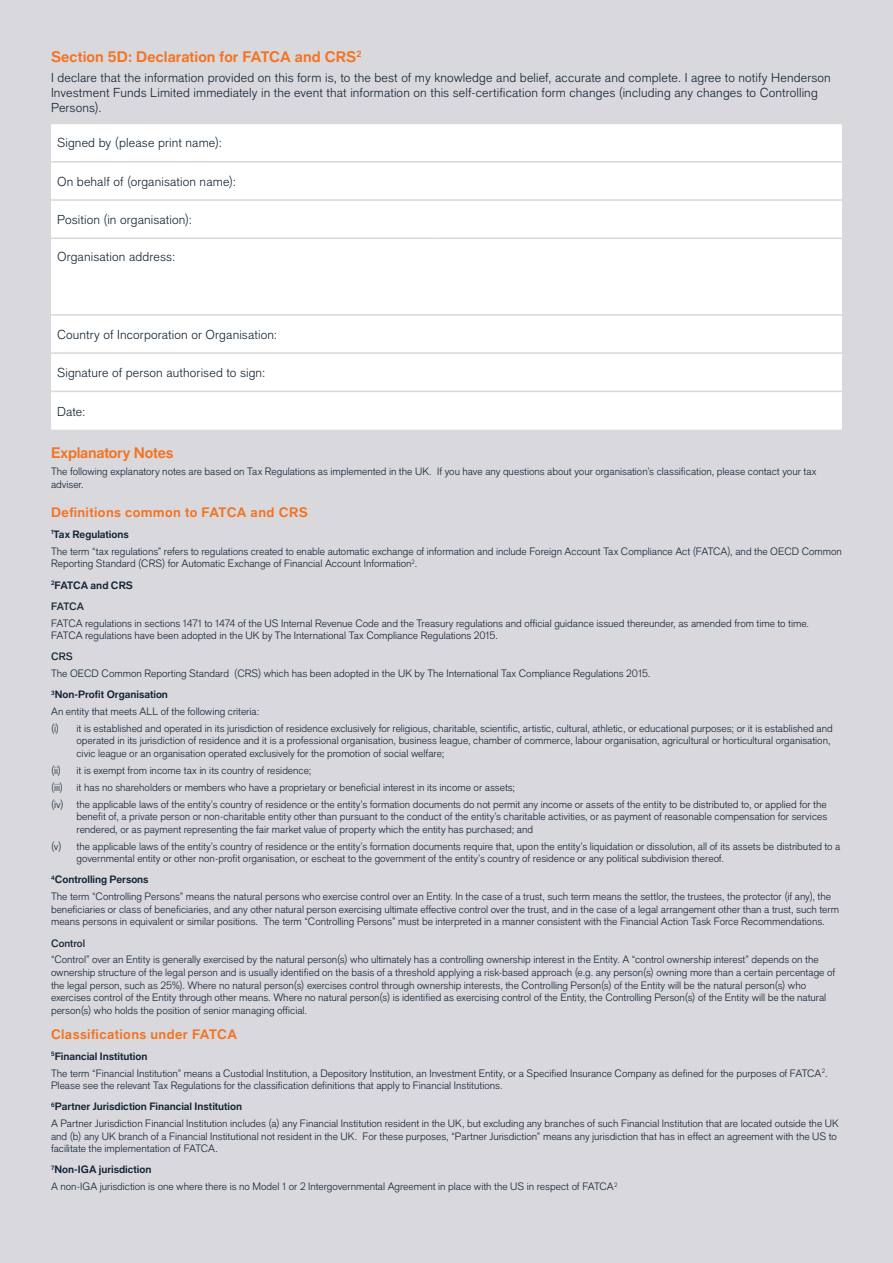
<style>
.page{position:relative;width:893px;height:1263px;background:#d8d8dd}
.page>*{position:absolute;margin:0;border:0;box-sizing:border-box;transform-origin:0 0}
.t1{font:700 15px "Applied Sans Pro";color:#f47321}
.t2{font:700 13.5px "Applied Sans Pro";letter-spacing:.025em;color:#f47321}
.t3{font:300 12.75px/15.3px "Applied Sans Pro";letter-spacing:.01em;color:#142534}
.t4{font:300 10.5px/12.6px "Applied Sans Pro";letter-spacing:-.005em;color:#142534}
.t5{font:500 10.5px "Applied Sans Pro";letter-spacing:-.005em;color:#142534}
.s1{font-weight:700}
.s2{font-weight:500}
</style>
<div class="page">
<div style="left:51px;top:124px;width:791px;height:306px;background:#fff"></div>
<hr style="left:51px;top:161px;width:387px;height:1px;background:#d8d8dd">
<hr style="left:438px;top:161px;width:404px;height:1px;background:#d8d8dd">
<hr style="left:51px;top:199px;width:387px;height:2px;background:#d8d8dd">
<hr style="left:438px;top:199px;width:404px;height:2px;background:#d8d8dd">
<hr style="left:51px;top:238px;width:387px;height:1px;background:#d8d8dd">
<hr style="left:438px;top:238px;width:404px;height:1px;background:#d8d8dd">
<hr style="left:51px;top:314px;width:387px;height:2px;background:#d8d8dd">
<hr style="left:438px;top:314px;width:404px;height:2px;background:#d8d8dd">
<hr style="left:51px;top:352px;width:387px;height:2px;background:#d8d8dd">
<hr style="left:438px;top:352px;width:404px;height:2px;background:#d8d8dd">
<hr style="left:51px;top:391px;width:387px;height:1px;background:#d8d8dd">
<hr style="left:438px;top:391px;width:404px;height:1px;background:#d8d8dd">
<h1 class="t1" style="left:51px;top:48px;width:312px">Section 5D: Declaration for FATCA and CRS<sup>2</sup></h1>
<p class="t3" style="left:51px;top:70px;width:781px">I declare that the information provided on this form is, to the best of my knowledge and belief, accurate and complete. I agree to notify Henderson<br>Investment Funds Limited immediately in the event that information on this self-certification form changes (including any changes to Controlling<br>Persons).</p>
<p class="t3" style="left:57px;top:135px;width:167px">Signed by (please print name):</p>
<p class="t3" style="left:57px;top:174px;width:181px">On behalf of (organisation name):</p>
<p class="t3" style="left:57px;top:212px;width:137px">Position (in organisation):</p>
<p class="t3" style="left:57px;top:249px;width:120px">Organisation address:</p>
<p class="t3" style="left:57px;top:327px;width:222px">Country of Incorporation or Organisation:</p>
<p class="t3" style="left:57px;top:365px;width:210px">Signature of person authorised to sign:</p>
<p class="t3" style="left:57px;top:404px;width:30px">Date:</p>
<h1 class="t1" style="left:51px;top:444px;width:124px">Explanatory Notes</h1>
<p class="t4" style="left:51px;top:465px;width:767px">The following explanatory notes are based on Tax Regulations as implemented in the UK. If you have any questions about your organisation’s classification, please contact your tax adviser.</p>
<p class="t2" style="left:51px;top:504px;width:258px">Definitions common to FATCA and CRS</p>
<p class="t4" style="left:51px;top:526px;width:792px;line-height:16.8px"><sup>1</sup><span class="s1">Tax Regulations<br></span>The term “tax regulations” refers to regulations created to enable automatic exchange of information and include Foreign Account Tax Compliance Act (FATCA), and the OECD Common</p>
<p class="t4" style="left:51px;top:553px;width:368px;line-height:21.1px">Reporting Standard (CRS) for Automatic Exchange of Financial Account Information<sup>2</sup>.<br><sup>2</sup><span class="s1">FATCA and CRS<br></span><span class="s2">FATCA</span></p>
<p class="t4" style="left:51px;top:616px;width:759px">FATCA regulations in sections 1471 to 1474 of the US Internal Revenue Code and the Treasury regulations and official guidance issued thereunder, as amended from time to time.<br>FATCA regulations have been adopted in the UK by The International Tax Compliance Regulations 2015.</p>
<p class="t5" style="left:51px;top:650px;width:23px">CRS</p>
<p class="t4" style="left:51px;top:663px;width:601px;line-height:21.1px">The OECD Common Reporting Standard (CRS) which has been adopted in the UK by The International Tax Compliance Regulations 2015.<br><sup>3</sup><span class="s1">Non-Profit Organisation</span></p>
<p class="t4" style="left:51px;top:703px;width:783px;line-height:16.8px">An entity that meets ALL of the following criteria:<br>(i) it is established and operated in its jurisdiction of residence exclusively for religious, charitable, scientific, artistic, cultural, athletic, or educational purposes; or it is established and</p>
<p class="t4" style="left:77px;top:734px;width:755px">operated in its jurisdiction of residence and it is a professional organisation, business league, chamber of commerce, labour organisation, agricultural or horticultural organisation, civic league or an organisation operated exclusively for the promotion of social welfare;</p>
<p class="t4" style="left:51px;top:762px;width:262px;line-height:16.8px">(ii) it is exempt from income tax in its country of residence; (iii)</p>
<p class="t4" style="left:51px;top:779px;width:777px;line-height:16.8px;text-indent:26px">it has no shareholders or members who have a proprietary or beneficial interest in its income or assets;<br>(iv) the applicable laws of the entity’s country of residence or the entity’s formation documents do not permit any income or assets of the entity to be distributed to, or applied for the</p>
<p class="t4" style="left:77px;top:810px;width:752px">benefit of, a private person or non-charitable entity other than pursuant to the conduct of the entity’s charitable activities, or as payment of reasonable compensation for services rendered, or as payment representing the fair market value of property which the entity has purchased; and</p>
<p class="t4" style="left:77px;top:840px;width:765px;text-indent:-26px">(v) the applicable laws of the entity’s country of residence or the entity’s formation documents require that, upon the entity’s liquidation or dissolution, all of its assets be distributed to a governmental entity or other non-profit organisation, or escheat to the government of the entity’s country of residence or any political subdivision thereof.</p>
<p class="t4" style="left:51px;top:871px;width:781px;line-height:16.8px"><sup>4</sup><span class="s1">Controlling Persons<br></span>The term “Controlling Persons” means the natural persons who exercise control over an Entity. In the case of a trust, such term means the settlor, the trustees, the protector (if any), the</p>
<p class="t4" style="left:51px;top:903px;width:789px">beneficiaries or class of beneficiaries, and any other natural person exercising ultimate effective control over the trust, and in the case of a legal arrangement other than a trust, such term means persons in equivalent or similar positions. The term “Controlling Persons” must be interpreted in a manner consistent with the Financial Action Task Force Recommendations.</p>
<p class="t5" style="left:51px;top:936px;width:36px">Control</p>
<p class="t4" style="left:51px;top:953px;width:786px">“Control” over an Entity is generally exercised by the natural person(s) who ultimately has a controlling ownership interest in the Entity. A “control ownership interest” depends on the ownership structure of the legal person and is usually identified on the basis of a threshold applying a risk-based approach (e.g. any person(s) owning more than a certain percentage of the legal person, such as 25%). Where no natural person(s) exercises control through ownership interests, the Controlling Person(s) of the Entity will be the natural person(s) who exercises control of the Entity through other means. Where no natural person(s) is identified as exercising control of the Entity, the Controlling Person(s) of the Entity will be the natural person(s) who holds the position of senior managing official.</p>
<p class="t2" style="left:51px;top:1025px;width:187px">Classifications under FATCA</p>
<p class="t4" style="left:51px;top:1047px;width:778px;line-height:16.8px"><sup>5</sup><span class="s1">Financial Institution<br></span>The term “Financial Institution” means a Custodial Institution, a Depository Institution, an Investment Entity, or a Specified Insurance Company as defined for the purposes of FATCA<sup>2</sup>.</p>
<p class="t4" style="left:51px;top:1075px;width:453px;line-height:21.1px">Please see the relevant Tax Regulations for the classification definitions that apply to Financial Institutions.<br><sup>6</sup><span class="s1">Partner Jurisdiction Financial Institution</span></p>
<p class="t4" style="left:51px;top:1117px;width:789px">A Partner Jurisdiction Financial Institution includes (a) any Financial Institution resident in the UK, but excluding any branches of such Financial Institution that are located outside the UK and (b) any UK branch of a Financial Institutional not resident in the UK. For these purposes, “Partner Jurisdiction” means any jurisdiction that has in effect an agreement with the US to facilitate the implementation of FATCA.</p>
<p class="t4" style="left:51px;top:1161px;width:568px;line-height:16.8px"><sup>7</sup><span class="s1">Non-IGA jurisdiction<br></span>A non-IGA jurisdiction is one where there is no Model 1 or 2 Intergovernmental Agreement in place with the US in respect of FATCA<sup>2</sup></p>
</div>
